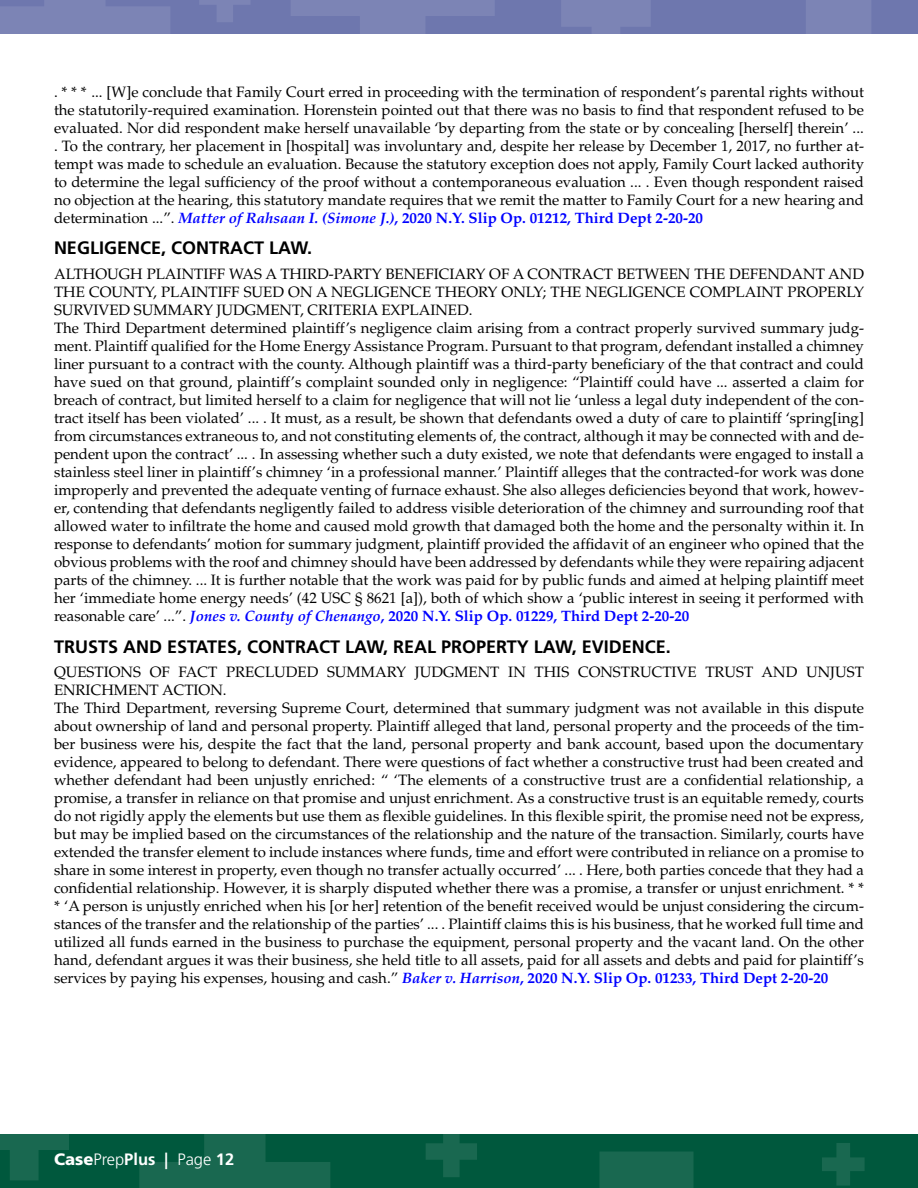
<style>
.page{position:relative;width:918px;height:1188px;background:#fff}
.page>*{position:absolute;margin:0;border:0;box-sizing:border-box;transform-origin:0 0}
.area_of_law{font:700 18px "Frutiger";color:#000}
.t1{font:300 16.5px "Frutiger";color:#fff}
.Body_Copy{font:15px/18px "Palatino";color:#000;text-align:justify}
.s1{font-weight:700;font-style:italic;color:#00f}
.s2{font-weight:700;color:#00f}
.s3{font-weight:900}
.s4{font-weight:700}
</style>
<div class="page">
<div style="left:0;top:0;width:918px;height:33px;background:#6e77ae"></div>
<div style="left:0;top:1134px;width:918px;height:54px;background:#00583d"></div>
<svg style="left:291px;top:0;width:204px;height:34px"></svg>
<svg style="left:737px;top:0;width:181px;height:34px"></svg>
<div style="left:599px;top:1152px;width:95px;height:36px;background:#196850"></div>
<svg style="left:561px;top:0;width:90px;height:34px"></svg>
<svg style="left:0;top:1134px;width:69px;height:46px"></svg>
<svg style="left:199px;top:0;width:51px;height:22px"></svg>
<svg style="left:426px;top:1134px;width:51px;height:43px"></svg>
<svg style="left:822px;top:1143px;width:43px;height:43px"></svg>
<svg style="left:0;top:0;width:170px;height:34px"></svg>
<svg style="left:139px;top:1134px;width:191px;height:54px"></svg>
<p class="Body_Copy" style="left:54px;top:83px;width:812px">. * * * ... [W]e conclude that Family Court erred in proceeding with the termination of respondent’s parental rights without the statutorily-required examination. Horenstein pointed out that there was no basis to find that respondent refused to be evaluated. Nor did respondent make herself unavailable ‘by departing from the state or by concealing [herself] therein’ ... . To the contrary, her placement in [hospital] was involuntary and, despite her release by December 1, 2017, no further at&shy;tempt was made to schedule an evaluation. Because the statutory exception does not apply, Family Court lacked authority to determine the legal sufficiency of the proof without a contemporaneous evaluation ... . Even though respondent raised no objection at the hearing, this statutory mandate requires that we remit the matter to Family Court for a new hearing and determination ...”. <span class="s1">Matter of Rahsaan I. (Simone J.)</span><span class="s2">, 2020 N.Y. Slip Op. 01212, Third Dept 2-20-20</span></p>
<p class="area_of_law" style="left:54px;top:238px;width:260px">NEGLIGENCE, CONTRACT LAW.</p>
<p class="Body_Copy" style="left:54px;top:265px;width:812px">ALTHOUGH PLAINTIFF WAS A THIRD-PARTY BENEFICIARY OF A CONTRACT BETWEEN THE DEFENDANT AND THE COUNTY, PLAINTIFF SUED ON A NEGLIGENCE THEORY ONLY; THE NEGLIGENCE COMPLAINT PROPERLY SURVIVED SUMMARY JUDGMENT, CRITERIA EXPLAINED.</p>
<p class="Body_Copy" style="left:54px;top:319px;width:812px">The Third Department determined plaintiff’s negligence claim arising from a contract properly survived summary judg&shy;ment. Plaintiff qualified for the Home Energy Assistance Program. Pursuant to that program, defendant installed a chimney liner pursuant to a contract with the county. Although plaintiff was a third-party beneficiary of the that contract and could have sued on that ground, plaintiff’s complaint sounded only in negligence: “Plaintiff could have ... asserted a claim for breach of contract, but limited herself to a claim for negligence that will not lie ‘unless a legal duty independent of the con&shy;tract itself has been violated’ ... . It must, as a result, be shown that defendants owed a duty of care to plaintiff ‘spring[ing] from circumstances extraneous to, and not constituting elements of, the contract, although it may be connected with and de&shy;pendent upon the contract’ ... . In assessing whether such a duty existed, we note that defendants were engaged to install a stainless steel liner in plaintiff’s chimney ‘in a professional manner.’ Plaintiff alleges that the contracted-for work was done improperly and prevented the adequate venting of furnace exhaust. She also alleges deficiencies beyond that work, howev&shy;er, contending that defendants negligently failed to address visible deterioration of the chimney and surrounding roof that allowed water to infiltrate the home and caused mold growth that damaged both the home and the personalty within it. In response to defendants’ motion for summary judgment, plaintiff provided the affidavit of an engineer who opined that the obvious problems with the roof and chimney should have been addressed by defendants while they were repairing adjacent parts of the chimney. ... It is further notable that the work was paid for by public funds and aimed at helping plaintiff meet her ‘immediate home energy needs’ (42 USC § 8621 [a]), both of which show a ‘public interest in seeing it performed with reasonable care’ ...”. <span class="s1">Jones v. County of Chenango</span><span class="s2">, 2020 N.Y. Slip Op. 01229, Third Dept 2-20-20</span></p>
<p class="area_of_law" style="left:54px;top:636px;width:618px">TRUSTS AND ESTATES, CONTRACT LAW, REAL PROPERTY LAW, EVIDENCE.</p>
<p class="Body_Copy" style="left:54px;top:664px;width:812px">QUESTIONS OF FACT PRECLUDED SUMMARY JUDGMENT IN THIS CONSTRUCTIVE TRUST AND UNJUST<br>ENRICHMENT ACTION.</p>
<p class="Body_Copy" style="left:54px;top:700px;width:812px">The Third Department, reversing Supreme Court, determined that summary judgment was not available in this dispute about ownership of land and personal property. Plaintiff alleged that land, personal property and the proceeds of the tim&shy;ber business were his, despite the fact that the land, personal property and bank account, based upon the documentary evidence, appeared to belong to defendant. There were questions of fact whether a constructive trust had been created and whether defendant had been unjustly enriched: “ ‘The elements of a constructive trust are a confidential relationship, a promise, a transfer in reliance on that promise and unjust enrichment. As a constructive trust is an equitable remedy, courts do not rigidly apply the elements but use them as flexible guidelines. In this flexible spirit, the promise need not be express, but may be implied based on the circumstances of the relationship and the nature of the transaction. Similarly, courts have extended the transfer element to include instances where funds, time and effort were contributed in reliance on a promise to share in some interest in property, even though no transfer actually occurred’ ... . Here, both parties concede that they had a confidential relationship. However, it is sharply disputed whether there was a promise, a transfer or unjust enrichment. * * * ‘A person is unjustly enriched when his [or her] retention of the benefit received would be unjust considering the circum&shy;stances of the transfer and the relationship of the parties’ ... . Plaintiff claims this is his business, that he worked full time and utilized all funds earned in the business to purchase the equipment, personal property and the vacant land. On the other hand, defendant argues it was their business, she held title to all assets, paid for all assets and debts and paid for plaintiff’s services by paying his expenses, housing and cash.” <span class="s1">Baker v. Harrison</span><span class="s2">, 2020 N.Y. Slip Op. 01233, Third Dept 2-20-20</span></p>
<p class="t1" style="left:54px;top:1150px;width:182px"><span class="s3">Case</span>Prep<span class="s4">Plus |</span> Page <span class="s4">12</span></p>
</div>
